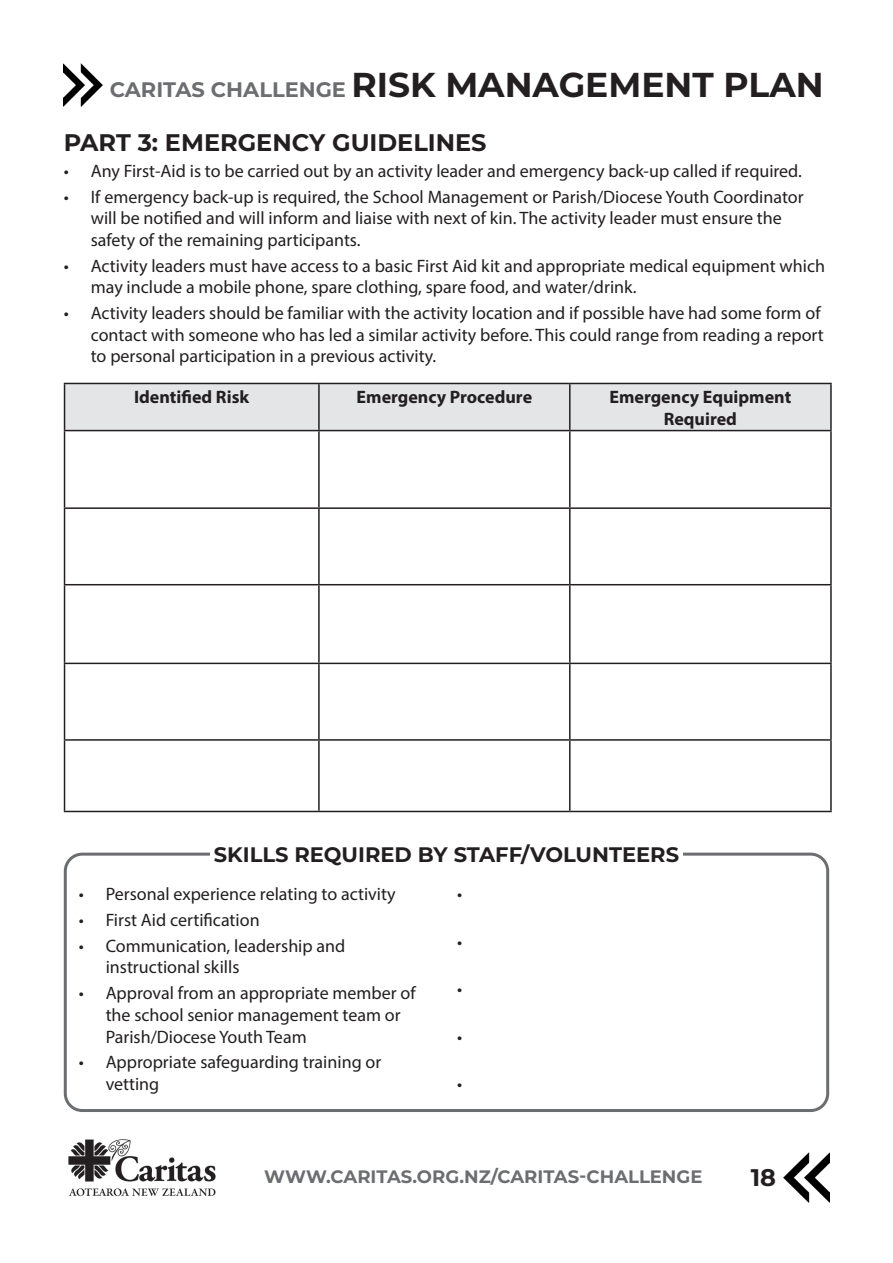
<style>
.page{position:relative;width:893px;height:1263px;background:#fff}
.page>*{position:absolute;margin:0;border:0;box-sizing:border-box;transform-origin:0 0}
.t1{font:700 34.5px "Montserrat";color:#231f20}
.t2{font:700 24px "Montserrat";color:#231f20}
.t3{font:700 21px "Montserrat";color:#231f20}
.t4{font:18px/21.6px "Myriad Pro";color:#231f20}
.t5{font:700 18px/21.6px "Myriad Pro";color:#231f20;text-align:center}
.t6{font:700 18px "Montserrat";color:#6c6d70}
.s1{font-size:21px;color:#6c6d70}
</style>
<div class="page">
<img style="left:68px;top:1139px;width:148px;height:58px">
<img style="left:784px;top:1152px;width:45px;height:50px">
<img style="left:64px;top:64px;width:38px;height:42px">
<div style="left:65px;top:384px;width:765px;height:46px;background:#e4e5e7"></div>
<hr style="left:64px;top:383px;width:255px;height:1px;background:#231f20">
<hr style="left:64px;top:384px;width:1px;height:46px;background:#231f20">
<hr style="left:319px;top:383px;width:251px;height:1px;background:#231f20">
<hr style="left:318px;top:384px;width:2px;height:46px;background:#231f20">
<hr style="left:570px;top:383px;width:262px;height:1px;background:#231f20">
<hr style="left:569px;top:384px;width:2px;height:46px;background:#231f20">
<hr style="left:830px;top:384px;width:2px;height:46px;background:#231f20">
<hr style="left:64px;top:430px;width:255px;height:1px;background:#231f20">
<hr style="left:64px;top:431px;width:1px;height:76px;background:#231f20">
<hr style="left:319px;top:430px;width:251px;height:1px;background:#231f20">
<hr style="left:318px;top:431px;width:2px;height:76px;background:#231f20">
<hr style="left:570px;top:430px;width:262px;height:1px;background:#231f20">
<hr style="left:569px;top:431px;width:2px;height:76px;background:#231f20">
<hr style="left:830px;top:431px;width:2px;height:76px;background:#231f20">
<hr style="left:64px;top:507px;width:255px;height:2px;background:#231f20">
<hr style="left:64px;top:509px;width:1px;height:75px;background:#231f20">
<hr style="left:319px;top:507px;width:251px;height:2px;background:#231f20">
<hr style="left:318px;top:509px;width:2px;height:75px;background:#231f20">
<hr style="left:570px;top:507px;width:262px;height:2px;background:#231f20">
<hr style="left:569px;top:509px;width:2px;height:75px;background:#231f20">
<hr style="left:830px;top:509px;width:2px;height:75px;background:#231f20">
<hr style="left:64px;top:584px;width:255px;height:1px;background:#231f20">
<hr style="left:64px;top:585px;width:1px;height:78px;background:#231f20">
<hr style="left:319px;top:584px;width:251px;height:1px;background:#231f20">
<hr style="left:318px;top:585px;width:2px;height:78px;background:#231f20">
<hr style="left:570px;top:584px;width:262px;height:1px;background:#231f20">
<hr style="left:569px;top:585px;width:2px;height:78px;background:#231f20">
<hr style="left:830px;top:585px;width:2px;height:78px;background:#231f20">
<hr style="left:64px;top:663px;width:255px;height:1px;background:#231f20">
<hr style="left:64px;top:664px;width:1px;height:75px;background:#231f20">
<hr style="left:319px;top:663px;width:251px;height:1px;background:#231f20">
<hr style="left:318px;top:664px;width:2px;height:75px;background:#231f20">
<hr style="left:570px;top:663px;width:262px;height:1px;background:#231f20">
<hr style="left:569px;top:664px;width:2px;height:75px;background:#231f20">
<hr style="left:830px;top:664px;width:2px;height:75px;background:#231f20">
<hr style="left:64px;top:739px;width:255px;height:2px;background:#231f20">
<hr style="left:64px;top:741px;width:1px;height:70px;background:#231f20">
<hr style="left:319px;top:739px;width:251px;height:2px;background:#231f20">
<hr style="left:318px;top:741px;width:2px;height:70px;background:#231f20">
<hr style="left:570px;top:739px;width:262px;height:2px;background:#231f20">
<hr style="left:569px;top:741px;width:2px;height:70px;background:#231f20">
<hr style="left:830px;top:741px;width:2px;height:70px;background:#231f20">
<hr style="left:64px;top:811px;width:255px;height:1px;background:#231f20">
<hr style="left:319px;top:811px;width:251px;height:1px;background:#231f20">
<hr style="left:570px;top:811px;width:262px;height:1px;background:#231f20">
<div style="left:64px;top:853px;width:765px;height:259px;border:3px solid #6c6d70;border-radius:17px"></div>
<div style="left:210px;top:842px;width:472px;height:23px;background:#fff"></div>
<p class="t1" style="left:110px;top:60px;width:716px"><span class="s1">CARITAS CHALLENGE</span> RISK MANAGEMENT PLAN</p>
<p class="t2" style="left:64px;top:125px;width:424px">PART 3: EMERGENCY GUIDELINES</p>
<p class="t4" style="left:64px;top:160px;width:740px">• Any First-Aid is to be carried out by an activity leader and emergency back-up called if required.</p>
<p class="t4" style="left:91px;top:185px;width:714px;text-indent:-27px">• If emergency back-up is required, the School Management or Parish/Diocese Youth Coordinator will be notified and will inform and liaise with next of kin. The activity leader must ensure the safety of the remaining participants.</p>
<p class="t4" style="left:91px;top:254px;width:736px;text-indent:-27px">• Activity leaders must have access to a basic First Aid kit and appropriate medical equipment which may include a mobile phone, spare clothing, spare food, and water/drink.</p>
<p class="t4" style="left:91px;top:302px;width:735px;text-indent:-27px">• Activity leaders should be familiar with the activity location and if possible have had some form of contact with someone who has led a similar activity before. This could range from reading a report to personal participation in a previous activity.</p>
<p class="t5" style="left:134px;top:385px;width:117px">Identified Risk</p>
<p class="t5" style="left:357px;top:385px;width:177px">Emergency Procedure</p>
<p class="t5" style="left:609px;top:385px;width:183px">Emergency Equipment<br>Required</p>
<p class="t3" style="left:214px;top:840px;width:467px">SKILLS REQUIRED BY STAFF/VOLUNTEERS</p>
<p class="t4" style="left:79px;top:883px;width:319px">• Personal experience relating to activity</p>
<p class="t4" style="left:79px;top:909px;width:183px">• First Aid certification</p>
<p class="t4" style="left:106px;top:935px;width:241px;text-indent:-27px">• Communication, leadership and instructional skills</p>
<p class="t4" style="left:106px;top:982px;width:311px;text-indent:-27px">• Approval from an appropriate member of the school senior management team or<br>Parish/Diocese Youth Team</p>
<p class="t4" style="left:106px;top:1051px;width:277px;text-indent:-27px">• Appropriate safeguarding training or vetting</p>
<p class="t4" style="left:457px;top:883px;width:7px">•</p>
<p class="t4" style="left:457px;top:930px;width:7px">•</p>
<p class="t4" style="left:457px;top:978px;width:7px">•</p>
<p class="t4" style="left:457px;top:1025px;width:7px">•</p>
<p class="t4" style="left:457px;top:1073px;width:7px">•</p>
<p class="t6" style="left:264px;top:1163px;width:440px">WWW.CARITAS.ORG.NZ/CARITAS-CHALLENGE</p>
<p class="t2" style="left:751px;top:1160px;width:27px">18</p>
</div>
